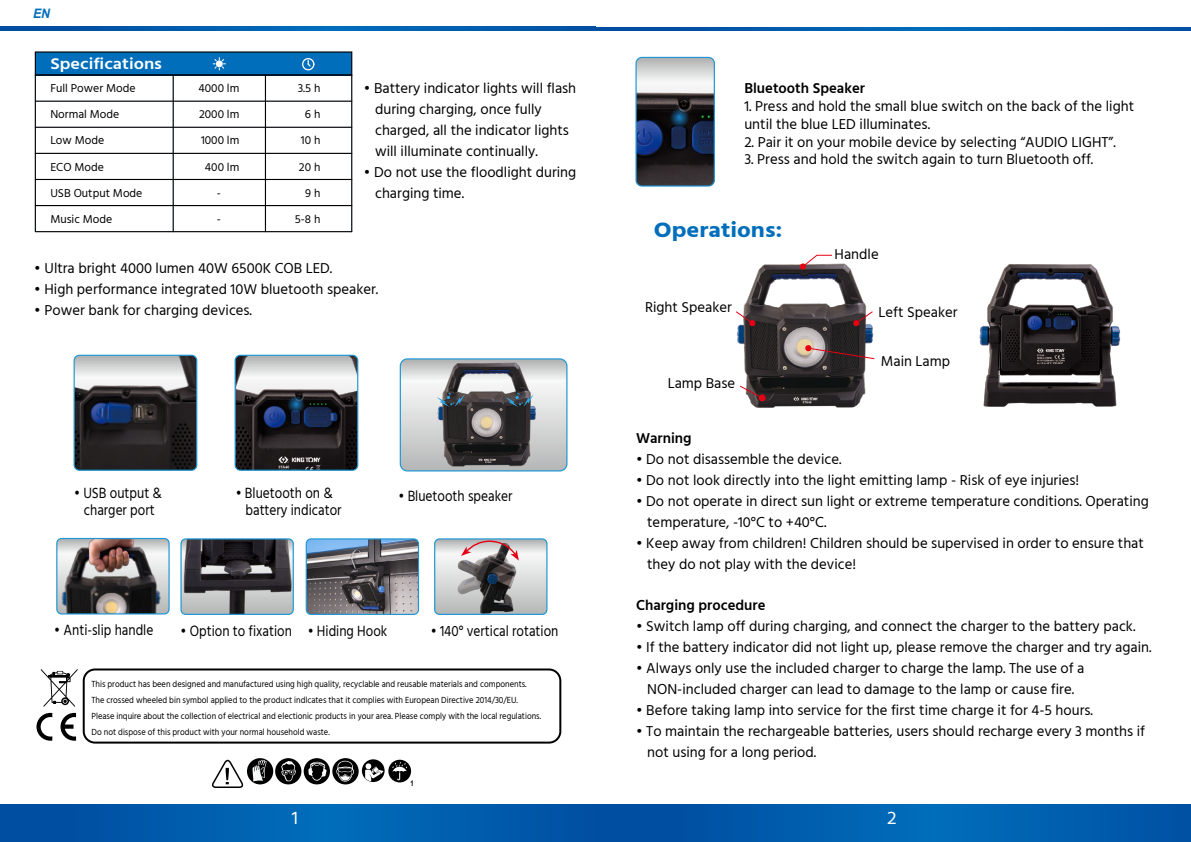
<style>
.page{position:relative;width:1191px;height:842px;background:#fff}
.page>*{position:absolute;margin:0;border:0;box-sizing:border-box;transform-origin:0 0}
.t1{font:700 21.4px "Hind Madurai";color:#006ebb;scale:1.14 1}
.t2{font:18.6px "Hind Madurai";color:#fff;scale:1.04 1}
.t3{font:600 16px "Hind Madurai";color:#fff;scale:1.14 1}
.t4{font:15.2px/17px "Hind Madurai";color:#000;scale:.88 1}
.t5{font:14.8px/20.8px "Hind Madurai";color:#000}
.t6{font:600 14.8px "Hind Madurai";color:#000}
.t7{font:italic 700 13px "Arial Narrow";color:#006ebb;scale:1.14 1}
.t8{font:11.8px "Hind Madurai";color:#000}
.t9{font:9px/16.2px "Hind Madurai";color:#000;scale:.93 1}
.t10{font:700 8px "Arial";color:#000;scale:.74 1}
</style>
<div class="page">
<img style="left:736px;top:263px;width:138px;height:145px">
<svg style="left:739px;top:385px;width:27px;height:17px"></svg>
<svg style="left:799px;top:254px;width:34px;height:16px"></svg>
<svg style="left:853px;top:311px;width:20px;height:16px"></svg>
<svg style="left:736px;top:311px;width:20px;height:16px"></svg>
<svg style="left:805px;top:345px;width:70px;height:15px"></svg>
<img style="left:637px;top:59px;width:76px;height:126px">
<svg style="left:669px;top:107px;width:20px;height:20px"></svg>
<div style="left:635px;top:57px;width:80px;height:130px;border:1px solid #1c96d4;border-radius:6px"></div>
<svg style="left:400px;top:359px;width:167px;height:112px"></svg>
<img style="left:979px;top:264px;width:142px;height:143px">
<img style="left:74px;top:355px;width:123px;height:115px">
<img style="left:236px;top:355px;width:122px;height:115px">
<svg style="left:287px;top:395px;width:17px;height:18px"></svg>
<div style="left:74px;top:355px;width:123px;height:116px;border:1px solid #1c96d4;border-radius:5px"></div>
<div style="left:234px;top:355px;width:124px;height:116px;border:1px solid #1c96d4;border-radius:5px"></div>
<svg style="left:436px;top:540px;width:111px;height:73px"></svg>
<img style="left:58px;top:538px;width:109px;height:76px">
<img style="left:182px;top:540px;width:110px;height:73px">
<img style="left:306px;top:540px;width:111px;height:73px">
<div style="left:56px;top:538px;width:114px;height:76px;border:1px solid #1c96d4;border-radius:5px"></div>
<div style="left:180px;top:538px;width:114px;height:77px;border:1px solid #1c96d4;border-radius:5px"></div>
<div style="left:306px;top:538px;width:113px;height:77px;border:1px solid #1c96d4;border-radius:5px"></div>
<div style="left:434px;top:538px;width:113px;height:77px;border:1px solid #1c96d4;border-radius:5px"></div>
<svg style="left:332px;top:758px;width:27px;height:26px"></svg>
<svg style="left:336px;top:760px;width:18px;height:22px"></svg>
<div style="left:247px;top:758px;width:26px;height:26px;background:#000;border-radius:50%"></div>
<svg style="left:252px;top:760px;width:15px;height:21px"></svg>
<div style="left:275px;top:758px;width:26px;height:26px;background:#000;border-radius:50%"></div>
<svg style="left:281px;top:761px;width:15px;height:20px"></svg>
<div style="left:304px;top:758px;width:26px;height:26px;background:#000;border-radius:50%"></div>
<svg style="left:308px;top:761px;width:19px;height:20px"></svg>
<svg style="left:212px;top:760px;width:31px;height:28px"></svg>
<svg style="left:362px;top:759px;width:22px;height:23px"></svg>
<div style="left:388px;top:760px;width:23px;height:22px;background:#000;border-radius:50%"></div>
<svg style="left:392px;top:762px;width:15px;height:18px"></svg>
<div style="left:83px;top:668px;width:478px;height:76px;border:2px solid #000;border-radius:11px"></div>
<svg style="left:36px;top:713px;width:16px;height:28px"></svg>
<svg style="left:60px;top:713px;width:16px;height:28px"></svg>
<svg style="left:41px;top:669px;width:37px;height:38px"></svg>
<div style="left:35px;top:52px;width:317px;height:23px;background:#006ebb"></div>
<svg style="left:212px;top:57px;width:14px;height:14px"></svg>
<div style="left:302px;top:58px;width:12px;height:12px;border:1px solid #fff;border-radius:50%"></div>
<svg style="left:307px;top:61px;width:5px;height:7px"></svg>
<hr style="left:35px;top:74px;width:317px;height:2px;background:#000">
<hr style="left:35px;top:75px;width:1px;height:157px;background:#000">
<hr style="left:173px;top:75px;width:1px;height:157px;background:#000">
<hr style="left:265px;top:75px;width:1px;height:157px;background:#000">
<hr style="left:351px;top:75px;width:1px;height:157px;background:#000">
<hr style="left:35px;top:101px;width:317px;height:1px;background:#000">
<hr style="left:35px;top:127px;width:317px;height:1px;background:#000">
<hr style="left:35px;top:153px;width:317px;height:1px;background:#000">
<hr style="left:35px;top:179px;width:317px;height:1px;background:#000">
<hr style="left:35px;top:205px;width:317px;height:1px;background:#000">
<hr style="left:35px;top:231px;width:317px;height:1px;background:#000">
<svg style="left:595px;top:804px;width:596px;height:38px"></svg>
<svg style="left:595px;top:27px;width:596px;height:3px"></svg>
<svg style="left:0;top:804px;width:595px;height:38px"></svg>
<svg style="left:0;top:27px;width:595px;height:3px"></svg>
<p class="t7" style="left:33px;top:4px;width:16px">EN</p>
<p class="t3" style="left:50px;top:54px;width:99px">Specifications</p>
<p class="t8" style="left:50px;top:81px;width:87px">Full Power Mode</p>
<p class="t8" style="left:50px;top:107px;width:70px">Normal Mode</p>
<p class="t8" style="left:50px;top:133px;width:55px">Low Mode</p>
<p class="t8" style="left:50px;top:160px;width:55px">ECO Mode</p>
<p class="t8" style="left:50px;top:186px;width:94px">USB Output Mode</p>
<p class="t8" style="left:50px;top:212px;width:63px">Music Mode</p>
<p class="t8" style="left:198px;top:81px;width:42px">4000 lm</p>
<p class="t8" style="left:199px;top:107px;width:42px">2000 lm</p>
<p class="t8" style="left:201px;top:133px;width:40px">1000 lm</p>
<p class="t8" style="left:205px;top:160px;width:36px">400 lm</p>
<p class="t8" style="left:217px;top:186px;width:6px">-</p>
<p class="t8" style="left:217px;top:212px;width:6px">-</p>
<p class="t8" style="left:298px;top:81px;width:24px">3.5 h</p>
<p class="t8" style="left:305px;top:107px;width:17px">6 h</p>
<p class="t8" style="left:301px;top:133px;width:21px">10 h</p>
<p class="t8" style="left:299px;top:160px;width:23px">20 h</p>
<p class="t8" style="left:305px;top:186px;width:17px">9 h</p>
<p class="t8" style="left:295px;top:212px;width:27px">5-8 h</p>
<p class="t5" style="left:375px;top:79px;width:203px;text-indent:-11px">• Battery indicator lights will flash during charging, once fully charged, all the indicator lights will illuminate continually.</p>
<p class="t5" style="left:375px;top:162px;width:203px;text-indent:-11px">• Do not use the floodlight during charging time.</p>
<p class="t5" style="left:34px;top:259px;width:299px">• Ultra bright 4000 lumen 40W 6500K COB LED.</p>
<p class="t5" style="left:34px;top:280px;width:345px">• High performance integrated 10W bluetooth speaker.</p>
<p class="t5" style="left:34px;top:300px;width:219px">• Power bank for charging devices.</p>
<p class="t4" style="left:245px;top:486px;width:111px;text-indent:-10px">• Bluetooth on &amp; battery indicator</p>
<p class="t4" style="left:74px;top:486px;width:101px">• USB output &amp;</p>
<p class="t4" style="left:398px;top:488px;width:131px">• Bluetooth speaker</p>
<p class="t4" style="left:84px;top:503px;width:82px">charger port</p>
<p class="t4" style="left:54px;top:623px;width:114px">• Anti-slip handle</p>
<p class="t4" style="left:181px;top:623px;width:236px">• Option to fixation • Hiding Hook</p>
<p class="t4" style="left:431px;top:623px;width:147px">• 140° vertical rotation</p>
<p class="t9" style="left:91px;top:676px;width:485px">This product has been designed and manufactured using high quality, recyclable and reusable materials and components.<br>The crossed wheeled bin symbol applied to the product indlcates that it complies with European Directive 2014/30/EU.<br>Please inquire about the collection of electrical and electionic products in your area. Please comply with the local regulations.<br>Do not dispose of this product with your normal household waste.</p>
<p class="t10" style="left:410px;top:777px;width:6px">1</p>
<p class="t6" style="left:744px;top:79px;width:122px">Bluetooth Speaker</p>
<p class="t5" style="left:744px;top:98px;width:391px;line-height:17.6px">1. Press and hold the small blue switch on the back of the light until the blue LED illuminates.</p>
<p class="t5" style="left:744px;top:132px;width:373px">2. Pair it on your mobile device by selecting “AUDIO LIGHT”.</p>
<p class="t5" style="left:744px;top:150px;width:350px">3. Press and hold the switch again to turn Bluetooth off.</p>
<h1 class="t1" style="left:654px;top:216px;width:114px">Operations:</h1>
<p class="t5" style="left:645px;top:297px;width:88px">Right Speaker</p>
<p class="t5" style="left:667px;top:374px;width:69px">Lamp Base</p>
<p class="t5" style="left:834px;top:245px;width:46px">Handle</p>
<p class="t5" style="left:878px;top:303px;width:80px">Left Speaker</p>
<p class="t5" style="left:881px;top:351px;width:71px">Main Lamp</p>
<p class="t6" style="left:636px;top:429px;width:57px">Warning</p>
<p class="t5" style="left:636px;top:450px;width:207px">• Do not disassemble the device.</p>
<p class="t5" style="left:636px;top:471px;width:445px">• Do not look directly into the light emitting lamp - Risk of eye injuries!</p>
<p class="t5" style="left:647px;top:492px;width:503px;text-indent:-11px">• Do not operate in direct sun light or extreme temperature conditions. Operating temperature, -10°C to +40°C.</p>
<p class="t5" style="left:647px;top:533px;width:498px;text-indent:-11px">• Keep away from children! Children should be supervised in order to ensure that they do not play with the device!</p>
<p class="t6" style="left:636px;top:596px;width:131px">Charging procedure</p>
<p class="t5" style="left:636px;top:617px;width:501px">• Switch lamp off during charging, and connect the charger to the battery pack.</p>
<p class="t5" style="left:636px;top:638px;width:517px">• If the battery indicator did not light up, please remove the charger and try again.</p>
<p class="t5" style="left:636px;top:659px;width:450px;text-align:center">• Always only use the included charger to charge the lamp. The use of a<br>NON-included charger can lead to damage to the lamp or cause fire.</p>
<p class="t5" style="left:636px;top:700px;width:458px">• Before taking lamp into service for the first time charge it for 4-5 hours.</p>
<p class="t5" style="left:647px;top:721px;width:499px;text-indent:-11px">• To maintain the rechargeable batteries, users should recharge every 3 months if not using for a long period.</p>
<p class="t2" style="left:292px;top:806px;width:8px">1</p>
<p class="t2" style="left:887px;top:806px;width:11px">2</p>
</div>
